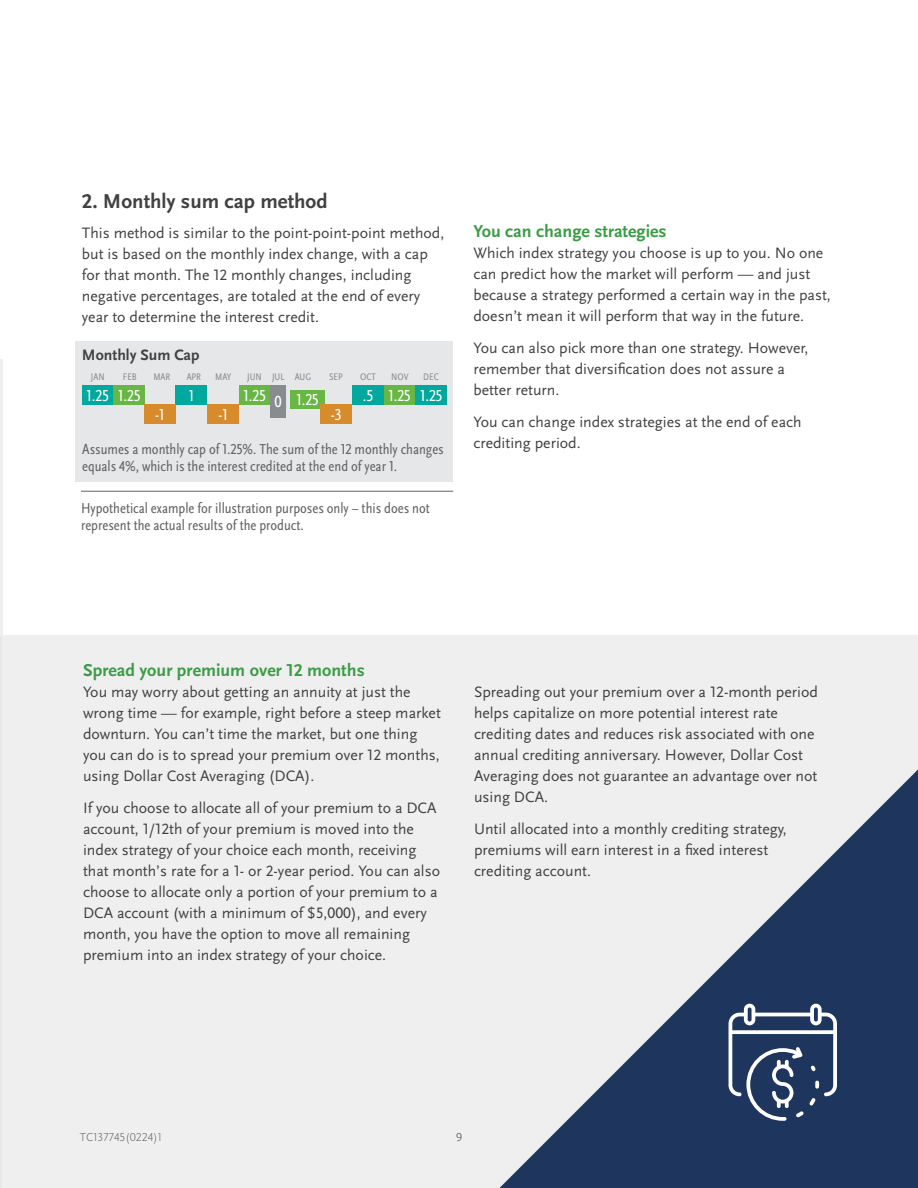
<style>
.page{position:relative;width:918px;height:1188px;background:#fff}
.page>*{position:absolute;margin:0;border:0;box-sizing:border-box;transform-origin:0 0}
.t1{font:700 21px "Scala Sans OT";color:#414042}
.t2{font:700 18px "Scala Sans OT";color:#3c9c46}
.t3{font:condensed 16.5px "Scala Sans OT";color:#fff}
.t4{font:15.75px/21px "Scala Sans OT";color:#414042}
.t5{font:700 15.75px "Scala Sans OT";color:#414042}
.t6{font:condensed 15px/16.5px "Scala Sans OT";color:#636466}
.t7{font:300 12px "Scala Sans OT";color:#636466}
.t8{font:300 12px "Scala Sans OT";color:#414042}
.t9{font:condensed 9.9px "Scala Sans OT";color:#898c8f}
</style>
<div class="page">
<hr style="left:0;top:636px;width:2px;height:552px;background:#e6e7e8">
<div style="left:2px;top:636px;width:916px;height:552px;background:#efeff0"></div>
<hr style="left:0;top:359px;width:2px;height:277px;background:#efeff0">
<div style="left:75px;top:341px;width:378px;height:141px;background:#e6e7e8"></div>
<div style="left:290px;top:390px;width:35px;height:19px;background:#68b745"></div>
<div style="left:82px;top:385px;width:32px;height:20px;background:#00a89e"></div>
<div style="left:114px;top:385px;width:31px;height:20px;background:#68b745"></div>
<div style="left:176px;top:385px;width:31px;height:20px;background:#00a89e"></div>
<div style="left:239px;top:385px;width:32px;height:20px;background:#68b745"></div>
<div style="left:352px;top:385px;width:32px;height:20px;background:#00a89e"></div>
<div style="left:384px;top:385px;width:31px;height:20px;background:#68b745"></div>
<div style="left:415px;top:385px;width:32px;height:20px;background:#00a89e"></div>
<div style="left:271px;top:385px;width:15px;height:32px;background:#898c8f"></div>
<div style="left:207px;top:405px;width:32px;height:19px;background:#d88b2a"></div>
<div style="left:320px;top:405px;width:32px;height:19px;background:#d88b2a"></div>
<div style="left:144px;top:405px;width:32px;height:19px;background:#d88b2a"></div>
<svg style="left:500px;top:770px;width:418px;height:418px"></svg>
<svg style="left:729px;top:1004px;width:108px;height:117px"></svg>
<hr style="left:81px;top:491px;width:372px;height:1px;background:#636466">
<h1 class="t1" style="left:82px;top:189px;width:247px">2. Monthly sum cap method</h1>
<p class="t4" style="left:82px;top:222px;width:364px">This method is similar to the point-point-point method, but is based on the monthly index change, with a cap for that month. The 12 monthly changes, including negative percentages, are totaled at the end of every year to determine the interest credit.</p>
<p class="t2" style="left:473px;top:221px;width:195px">You can change strategies</p>
<p class="t4" style="left:473px;top:243px;width:359px">Which index strategy you choose is up to you. No one can predict how the market will perform — and just because a strategy performed a certain way in the past, doesn’t mean it will perform that way in the future.</p>
<p class="t4" style="left:473px;top:337px;width:337px">You can also pick more than one strategy. However, remember that diversification does not assure a better return.</p>
<p class="t4" style="left:473px;top:411px;width:330px">You can change index strategies at the end of each crediting period.</p>
<p class="t5" style="left:82px;top:345px;width:119px">Monthly Sum Cap</p>
<p class="t9" style="left:91px;top:371px;width:15px">JAN</p>
<p class="t9" style="left:123px;top:371px;width:15px">FEB</p>
<p class="t9" style="left:153px;top:371px;width:18px">MAR</p>
<p class="t9" style="left:187px;top:371px;width:16px">APR</p>
<p class="t9" style="left:215px;top:371px;width:18px">MAY</p>
<p class="t9" style="left:247px;top:371px;width:66px">JUN JUL AUG</p>
<p class="t9" style="left:329px;top:371px;width:15px">SEP</p>
<p class="t9" style="left:360px;top:371px;width:17px">OCT</p>
<p class="t9" style="left:391px;top:371px;width:19px">NOV</p>
<p class="t9" style="left:423px;top:371px;width:17px">DEC</p>
<p class="t3" style="left:87px;top:386px;width:55px">1.25 1.25</p>
<p class="t3" style="left:189px;top:386px;width:7px">1</p>
<p class="t3" style="left:244px;top:386px;width:24px">1.25</p>
<p class="t3" style="left:363px;top:386px;width:81px">.5 1.25 1.25</p>
<p class="t3" style="left:296px;top:390px;width:24px">1.25</p>
<p class="t3" style="left:275px;top:392px;width:8px">0</p>
<p class="t3" style="left:155px;top:405px;width:11px">-1</p>
<p class="t3" style="left:218px;top:405px;width:11px">-1</p>
<p class="t3" style="left:331px;top:405px;width:12px">-3</p>
<p class="t6" style="left:82px;top:441px;width:363px">Assumes a monthly cap of 1.25%. The sum of the 12 monthly changes equals 4%, which is the interest credited at the end of year 1.</p>
<p class="t6" style="left:81px;top:500px;width:350px">Hypothetical example for illustration purposes only – this does not represent the actual results of the product.</p>
<p class="t2" style="left:83px;top:659px;width:283px">Spread your premium over 12 months</p>
<p class="t4" style="left:83px;top:681px;width:359px">You may worry about getting an annuity at just the wrong time — for example, right before a steep market downturn. You can’t time the market, but one thing you can do is to spread your premium over 12 months, using Dollar Cost Averaging (DCA).</p>
<p class="t4" style="left:83px;top:797px;width:359px">If you choose to allocate all of your premium to a DCA account, 1/12th of your premium is moved into the index strategy of your choice each month, receiving that month’s rate for a 1- or 2-year period. You can also choose to allocate only a portion of your premium to a DCA account (with a minimum of $5,000), and every month, you have the option to move all remaining premium into an index strategy of your choice.</p>
<p class="t4" style="left:474px;top:681px;width:345px">Spreading out your premium over a 12-month period helps capitalize on more potential interest rate crediting dates and reduces risk associated with one annual crediting anniversary. However, Dollar Cost Averaging does not guarantee an advantage over not using DCA.</p>
<p class="t4" style="left:474px;top:818px;width:314px">Until allocated into a monthly crediting strategy, premiums will earn interest in a fixed interest crediting account.</p>
<p class="t7" style="left:80px;top:1130px;width:84px">TC137745(0224)1</p>
<p class="t8" style="left:456px;top:1130px;width:7px">9</p>
</div>
